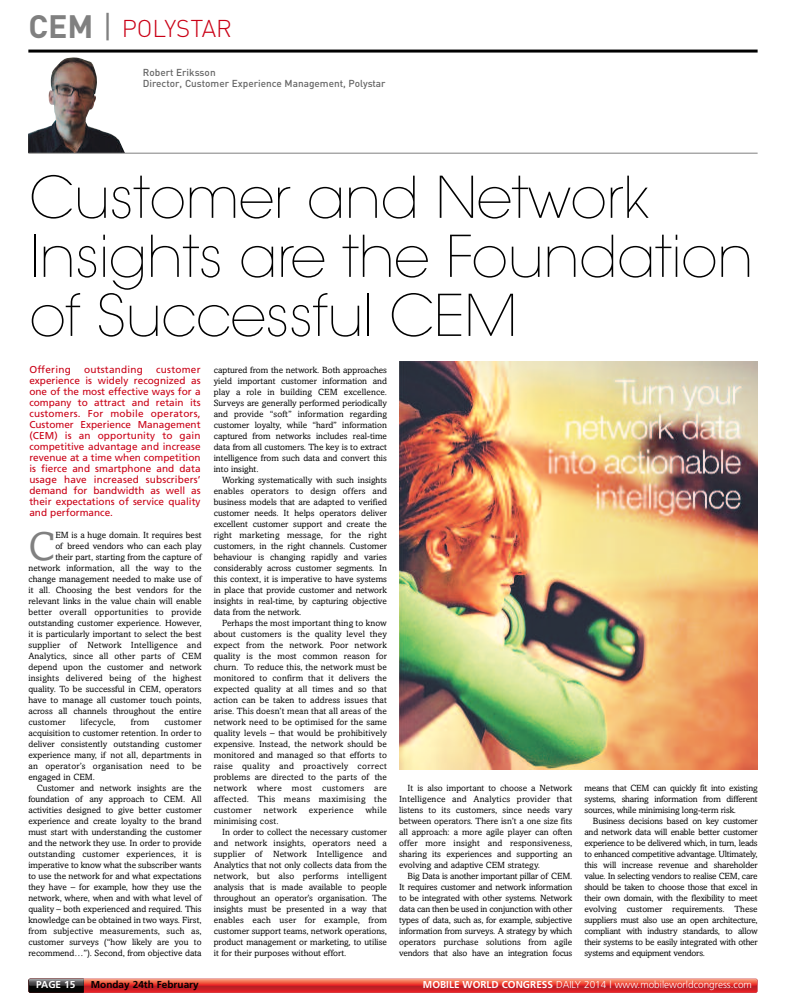
<style>
.page{position:relative;width:786px;height:1007px;background:#fff}
.page>*{position:absolute;margin:0;border:0;box-sizing:border-box;transform-origin:0 0}
.t1{font:200 57px/59px "Avant Garde";letter-spacing:-.01em;color:#000}
.t2{font:40.2px "Amasis";color:#808080}
.t3{font:300 24px "DIN";color:#ca0016}
.t4{font:10px/11px "Frutiger";color:#ca0016;text-align:justify}
.t5{font:500 10px/11px "DIN";color:#666}
.t6{font:300 10px "Frutiger";color:#fff}
.t7{font:10px "Frutiger";letter-spacing:.02em;color:#ca0016}
.t8{font:700 10px "Frutiger";color:#000}
.t9{font:700 10px "Frutiger";color:#fff}
.t10{font:9px/11px "Amasis";letter-spacing:.005em;color:#000;text-align:justify}
.t11{font:9px "Amasis";letter-spacing:.025em;color:#000}
.t12{font:9px "Amasis";letter-spacing:.035em;color:#000}
.s1{font-weight:700;font-size:32px;color:#808080}
.s2{font-weight:400;font-size:32px;color:#808080}
.s3{font-weight:700}
</style>
<div class="page">
<hr style="left:28px;top:50px;width:729px;height:3px;background:#000">
<svg style="left:28px;top:978px;width:728px;height:14px;background:#d24741"></svg>
<img style="left:28px;top:57px;width:97px;height:96px">
<hr style="left:28px;top:153px;width:729px;height:1px;background:#808080">
<img style="left:399px;top:362px;width:358px;height:407px">
<h3 class="t3" style="left:28px;top:15px;width:205px"><span class="s1">CEM</span> <span class="s2">|</span> POLYSTAR</h3>
<p class="t5" style="left:143px;top:67px;width:244px">Robert Eriksson<br>Director, Customer Experience Management, Polystar</p>
<h1 class="t1" style="left:29px;top:173px;width:725px">Customer and Network<br>Insights are the Foundation of Successful CEM</h1>
<p class="t7" style="left:29px;top:365px;width:43px">Offering</p>
<p class="t7" style="left:84px;top:365px;width:60px">outstanding</p>
<p class="t4" style="left:29px;top:364px;width:173px;text-indent:127px">customer experience is widely recognized as one of the most effective ways for a company to attract and retain its customers. For mobile operators, Customer Experience Management (CEM) is an opportunity to gain competitive advantage and increase revenue at a time when competition is fierce and smartphone and data usage have increased subscribers’ demand for bandwidth as well as their expectations of service quality and performance.</p>
<h2 class="t2" style="left:28px;top:532px;width:28px">C</h2>
<p class="t10" style="left:55px;top:530px;width:148px">EM is a huge domain. It requires best</p>
<p class="t10" style="left:55px;top:541px;width:148px">of breed vendors who can each play</p>
<p class="t10" style="left:55px;top:552px;width:148px">their part, starting from the capture of</p>
<p class="t10" style="left:28px;top:563px;width:175px">network information, all the way to the</p>
<p class="t10" style="left:28px;top:574px;width:175px">change management needed to make use of</p>
<p class="t10" style="left:28px;top:585px;width:175px">it all. Choosing the best vendors for the</p>
<p class="t10" style="left:28px;top:596px;width:175px">relevant links in the value chain will enable</p>
<p class="t11" style="left:28px;top:608px;width:175px">better overall opportunities to provide</p>
<p class="t10" style="left:28px;top:618px;width:175px">outstanding customer experience. However,</p>
<p class="t10" style="left:28px;top:629px;width:175px">it is particularly important to select the best</p>
<p class="t11" style="left:28px;top:641px;width:175px">supplier of Network Intelligence and</p>
<p class="t10" style="left:28px;top:651px;width:175px">Analytics, since all other parts of CEM</p>
<p class="t10" style="left:28px;top:662px;width:175px">depend upon the customer and network</p>
<p class="t11" style="left:28px;top:674px;width:175px">insights delivered being of the highest</p>
<p class="t10" style="left:28px;top:684px;width:175px">quality. To be successful in CEM, operators</p>
<p class="t10" style="left:28px;top:695px;width:175px">have to manage all customer touch points,</p>
<p class="t10" style="left:28px;top:706px;width:175px">across all channels throughout the entire</p>
<p class="t11" style="left:28px;top:718px;width:39px">customer</p>
<p class="t11" style="left:81px;top:718px;width:37px">lifecycle,</p>
<p class="t10" style="left:131px;top:717px;width:20px">from</p>
<p class="t10" style="left:28px;top:717px;width:175px;text-indent:136px">customer acquisition to customer retention. In order to deliver consistently outstanding customer experience many, if not all, departments in an operator’s organisation need to be engaged in CEM.</p>
<p class="t10" style="left:28px;top:783px;width:175px;text-indent:9px">Customer and network insights are the foundation of any approach to CEM. All activities designed to give better customer experience and create loyalty to the brand must start with understanding the customer and the network they use. In order to provide outstanding customer experiences, it is imperative to know what the subscriber wants to use the network for and what expectations they have – for example, how they use the network, where, when and with what level of quality – both experienced and required. This knowledge can be obtained in two ways. First, from subjective measurements, such as, customer surveys (“how likely are you to recommend…”). Second, from objective data</p>
<p class="t10" style="left:214px;top:365px;width:175px">captured from the network. Both approaches yield important customer information and play a role in building CEM excellence.<br>Surveys are generally performed periodically and provide “soft” information regarding customer loyalty, while “hard” information captured from networks includes real-time data from all customers. The key is to extract intelligence from such data and convert this into insight.</p>
<p class="t10" style="left:214px;top:475px;width:175px;text-indent:9px">Working systematically with such insights enables operators to design offers and business models that are adapted to verified customer needs. It helps operators deliver excellent customer support and create the right marketing message, for the right customers, in the right channels. Customer behaviour is changing rapidly and varies considerably across customer segments. In this context, it is imperative to have systems in place that provide customer and network insights in real-time, by capturing objective data from the network.</p>
<p class="t10" style="left:214px;top:618px;width:175px;text-indent:9px">Perhaps the most important thing to know about customers is the quality level they expect from the network. Poor network quality is the most common reason for churn. To reduce this, the network must be monitored to confirm that it delivers the expected quality at all times and so that action can be taken to address issues that arise. This doesn’t mean that all areas of the network need to be optimised for the same quality levels – that would be prohibitively expensive. Instead, the network should be monitored and managed so that efforts to raise quality and proactively correct problems are directed to the parts of the network where most customers are affected. This means maximising the customer</p>
<p class="t12" style="left:263px;top:806px;width:35px">network</p>
<p class="t12" style="left:308px;top:806px;width:46px">experience</p>
<p class="t10" style="left:365px;top:805px;width:23px">while</p>
<p class="t10" style="left:214px;top:816px;width:66px">minimising cost.</p>
<p class="t10" style="left:222px;top:827px;width:166px">In order to collect the necessary customer</p>
<p class="t10" style="left:214px;top:838px;width:175px">and network insights, operators need a</p>
<p class="t10" style="left:214px;top:849px;width:175px">supplier of Network Intelligence and</p>
<p class="t10" style="left:214px;top:860px;width:175px">Analytics that not only collects data from the</p>
<p class="t10" style="left:214px;top:871px;width:175px">network, but also performs intelligent</p>
<p class="t10" style="left:214px;top:882px;width:175px">analysis that is made available to people</p>
<p class="t10" style="left:214px;top:893px;width:175px">throughout an operator’s organisation. The</p>
<p class="t10" style="left:214px;top:904px;width:175px">insights must be presented in a way that</p>
<p class="t10" style="left:214px;top:915px;width:175px">enables each user for example, from</p>
<p class="t10" style="left:214px;top:926px;width:175px">customer support teams, network operations,</p>
<p class="t10" style="left:214px;top:937px;width:175px">product management or marketing, to utilise</p>
<p class="t10" style="left:214px;top:948px;width:134px">it for their purposes without effort.</p>
<p class="t10" style="left:399px;top:783px;width:175px;text-indent:9px">It is also important to choose a Network Intelligence and Analytics provider that listens to its customers, since needs vary between operators. There isn’t a one size fits all approach: a more agile player can often offer more insight and responsiveness, sharing its experiences and supporting an evolving and adaptive CEM strategy.</p>
<p class="t10" style="left:399px;top:871px;width:175px;text-indent:9px">Big Data is another important pillar of CEM.<br>It requires customer and network information to be integrated with other systems. Network data can then be used in conjunction with other types of data, such as, for example, subjective information from surveys. A strategy by which operators purchase solutions from agile vendors that also have an integration focus</p>
<p class="t10" style="left:584px;top:783px;width:175px">means that CEM can quickly fit into existing systems, sharing information from different sources, while minimising long-term risk.</p>
<p class="t10" style="left:584px;top:816px;width:175px;text-indent:9px">Business decisions based on key customer and network data will enable better customer experience to be delivered which, in turn, leads to enhanced competitive advantage. Ultimately, this will increase revenue and shareholder value. In selecting vendors to realise CEM, care should be taken to choose those that excel in their own domain, with the flexibility to meet evolving customer requirements. These suppliers must also use an open architecture, compliant with industry standards, to allow their systems to be easily integrated with other systems and equipment vendors.</p>
<p class="t9" style="left:36px;top:980px;width:40px">PAGE 15</p>
<p class="t8" style="left:91px;top:980px;width:109px">Monday 24th February</p>
<p class="t6" style="left:422px;top:980px;width:330px"><span class="s3">MOBILE WORLD CONGRESS</span> DAILY 2014 | www.mobileworldcongress.com</p>
</div>
